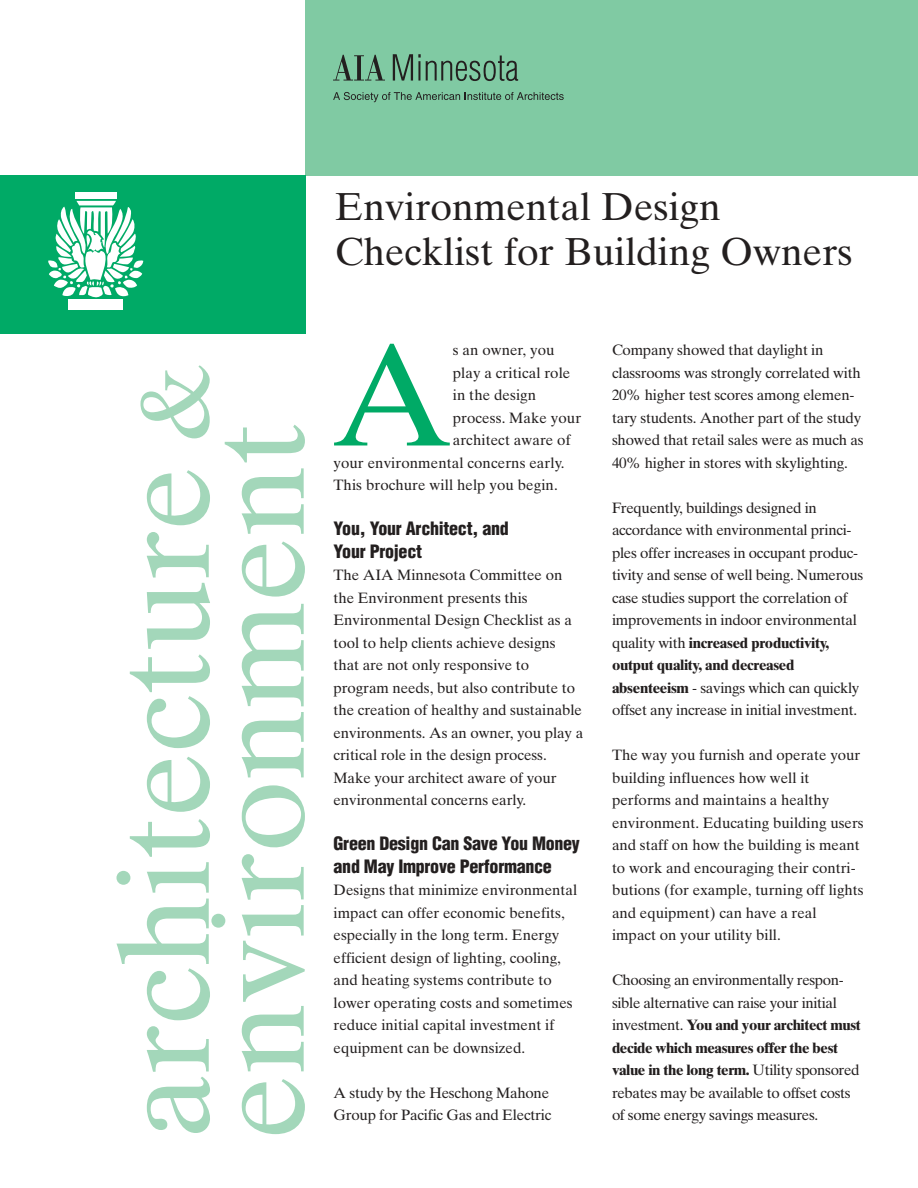
<style>
.page{position:relative;width:918px;height:1188px;background:#fff}
.page>*{position:absolute;margin:0;border:0;box-sizing:border-box;transform-origin:0 0}
.t1{font:145.35px "Times Ten";color:#0a6}
.t2{font:129px/94.9px "Times Ten";color:#a3d7ba}
.t3{font:39px/45px "Times Ten";color:#231f1f}
.t4{font:900 condensed 18px/22.5px "Helvetica";letter-spacing:-.015em;color:#231f1f}
.t5{font:15px/22.5px "Times Ten";letter-spacing:-.005em;color:#231f1f}
.t6{font:15px/22.5px "Times Ten";letter-spacing:-.025em;color:#231f1f}
.s1{font-size:97.5px}
.s2{font-weight:700}
</style>
<div class="page">
<div style="left:306px;top:0;width:612px;height:176px;background:#80caa3"></div>
<div style="left:0;top:176px;width:306px;height:158px;background:#0a6"></div>
<svg style="left:333px;top:55px;width:52px;height:26px"></svg>
<svg style="left:393px;top:54px;width:125px;height:27px"></svg>
<svg style="left:333px;top:92px;width:231px;height:10px"></svg>
<div style="left:75px;top:192px;width:42px;height:7px;background:#fff"></div>
<svg style="left:48px;top:201px;width:95px;height:97px"></svg>
<div style="left:68px;top:300px;width:55px;height:10px;background:#fff"></div>
<h2 class="t2" style="left:130px;top:1139px;width:779px;rotate:-90deg">architecture <span class="s1">&amp; </span>environment</h2>
<h3 class="t3" style="left:335px;top:189px;width:519px">Environmental Design<br>Checklist for Building Owners</h3>
<h1 class="t1" style="left:331px;top:342px;width:123px">A</h1>
<p class="t5" style="left:453px;top:341px;width:103px">s an owner, you</p>
<p class="t5" style="left:453px;top:363px;width:119px">play a critical role</p>
<p class="t5" style="left:453px;top:386px;width:85px">in the design</p>
<p class="t5" style="left:453px;top:408px;width:130px">process. Make your</p>
<p class="t5" style="left:453px;top:431px;width:119px">architect aware of</p>
<p class="t5" style="left:334px;top:453px;width:233px">your environmental concerns early.</p>
<p class="t5" style="left:334px;top:476px;width:226px">This brochure will help you begin.</p>
<p class="t4" style="left:334px;top:519px;width:177px">You, Your Architect, and<br>Your Project</p>
<p class="t5" style="left:334px;top:566px;width:251px">The AIA Minnesota Committee on the Environment presents this Environmental Design Checklist as a tool to help clients achieve designs that are not only responsive to program needs, but also contribute to the creation of healthy and sustainable environments. As an owner, you play a critical role in the design process.<br>Make your architect aware of your environmental concerns early.</p>
<p class="t4" style="left:334px;top:834px;width:248px">Green Design Can Save You Money and May Improve Performance</p>
<p class="t5" style="left:334px;top:881px;width:245px">Designs that minimize environmental impact can offer economic benefits, especially in the long term. Energy efficient design of lighting, cooling, and heating systems contribute to lower operating costs and sometimes reduce initial capital investment if equipment can be downsized.</p>
<p class="t5" style="left:334px;top:1083px;width:219px">A study by the Heschong Mahone<br>Group for Pacific Gas and Electric</p>
<p class="t5" style="left:612px;top:341px;width:253px">Company showed that daylight in classrooms was strongly correlated with 20% higher test scores among elemen&shy;tary students. Another part of the study showed that retail sales were as much as 40% higher in stores with skylighting.</p>
<p class="t5" style="left:612px;top:498px;width:253px">Frequently, buildings designed in accordance with environmental princi&shy;ples offer increases in occupant produc&shy;tivity and sense of well being. Numerous case studies support the correlation of improvements in indoor environmental quality with <span class="s2">increased productivity, output quality, and decreased absenteeism</span> - savings which can quickly offset any increase in initial investment.</p>
<p class="t5" style="left:612px;top:746px;width:253px">The way you furnish and operate your building influences how well it performs and maintains a healthy environment. Educating building users and staff on how the building is meant to work and encouraging their contri&shy;butions (for example, turning off lights and equipment) can have a real impact on your utility bill.</p>
<p class="t6" style="left:612px;top:971px;width:250px">Choosing an environmentally respon&shy;sible alternative can raise your initial investment. <span class="s2">You and your architect must decide which measures offer the best value in the long term.</span> Utility sponsored rebates may be available to offset costs of some energy savings measures.</p>
</div>
